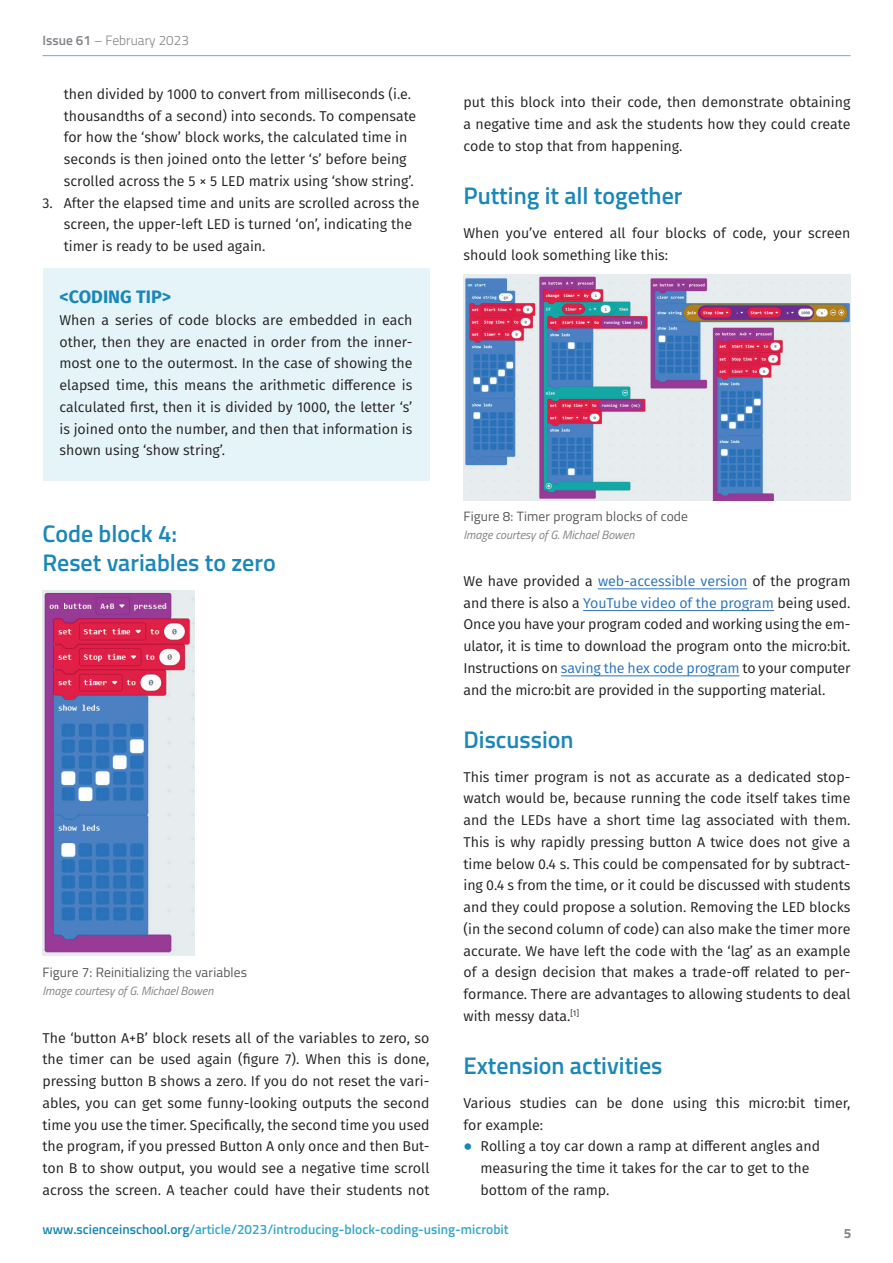
<style>
.page{position:relative;width:893px;height:1263px;background:#fff}
.page>*{position:absolute;margin:0;border:0;box-sizing:border-box;transform-origin:0 0}
.t1{font:600 24px/28.5px "Titillium Web";color:#1b87b8}
.t2{font:700 18px "Fira Sans";color:#1b87b8}
.t3{font:14.25px/21.8px "Fira Sans";color:#231f20;text-align:justify}
.t4{font:600 13.5px "Titillium Web";color:#38a7c9}
.t5{font:13.5px "Titillium Web";letter-spacing:.01em;color:#57585a}
.t6{font:300 13.5px "Titillium Web";color:#808285}
.t7{font:700 13.5px "Titillium Web";color:#808285}
.t8{font:italic 12px "Titillium Web";color:#808285}
.s1{font-weight:600}
.s2{color:#2772b9}
.s3{color:#1b87b8}
</style>
<div class="page">
<hr style="left:43px;top:55px;width:807px;height:1px;background:#57b5d1">
<div style="left:43px;top:268px;width:386px;height:17px;background:#e4f4f9"></div>
<div style="left:43px;top:278px;width:386px;height:30px;background:#e4f4f9"></div>
<div style="left:43px;top:303px;width:386px;height:156px;background:#e4f4f9"></div>
<div style="left:43px;top:455px;width:386px;height:26px;background:#e4f4f9"></div>
<img style="left:43px;top:590px;width:151px;height:366px">
<hr style="left:598px;top:589px;width:149px;height:1px;background:#2772b9">
<hr style="left:583px;top:610px;width:191px;height:1px;background:#2772b9">
<hr style="left:561px;top:676px;width:178px;height:1px;background:#2772b9">
<img style="left:463px;top:274px;width:387px;height:226px">
<p class="t6" style="left:43px;top:31px;width:148px"><span class="s1">Issue 61</span> – February 2023</p>
<p class="t3" style="left:64px;top:83px;width:354px;text-align:left">then divided by 1000 to convert from milliseconds (i.e. thousandths of a second) into seconds. To compensate for how the ‘show’ block works, the calculated time in seconds is then joined onto the letter ‘s’ before being scrolled across the 5 × 5 LED matrix using ‘show string’.</p>
<p class="t3" style="left:64px;top:191px;width:357px;text-align:left;text-indent:-21px">3. After the elapsed time and units are scrolled across the screen, the upper-left LED is turned ‘on’, indicating the timer is ready to be used again.</p>
<p class="t2" style="left:60px;top:282px;width:113px">&lt;CODING TIP&gt;</p>
<p class="t3" style="left:60px;top:309px;width:354px">When a series of code blocks are embedded in each other, then they are enacted in order from the inner&shy;most one to the outermost. In the case of showing the elapsed time, this means the arithmetic difference is calculated first, then it is divided by 1000, the letter ‘s’ is joined onto the number, and then that information is shown using ‘show string’.</p>
<h1 class="t1" style="left:43px;top:518px;width:235px">Code block 4:<br>Reset variables to zero</h1>
<p class="t5" style="left:43px;top:962px;width:206px">Figure 7: Reinitializing the variables</p>
<p class="t8" style="left:43px;top:981px;width:172px">Image courtesy of G. Michael Bowen</p>
<p class="t3" style="left:43px;top:1026px;width:388px">The ‘button A+B’ block resets all of the variables to zero, so the timer can be used again (figure 7). When this is done, pressing button B shows a zero. If you do not reset the vari&shy;ables, you can get some funny-looking outputs the second time you use the timer. Specifically, the second time you used the program, if you pressed Button A only once and then But&shy;ton B to show output, you would see a negative time scroll across the screen. A teacher could have their students not</p>
<p class="t3" style="left:463px;top:91px;width:388px">put this block into their code, then demonstrate obtaining a negative time and ask the students how they could create code to stop that from happening.</p>
<h1 class="t1" style="left:463px;top:180px;width:221px">Putting it all together</h1>
<p class="t3" style="left:463px;top:222px;width:388px">When you’ve entered all four blocks of code, your screen should look something like this:</p>
<p class="t5" style="left:463px;top:506px;width:226px">Figure 8: Timer program blocks of code</p>
<p class="t8" style="left:463px;top:526px;width:172px">Image courtesy of G. Michael Bowen</p>
<p class="t3" style="left:463px;top:570px;width:388px">We have provided a <span class="s2">web-accessible version</span> of the program and there is also a <span class="s2">YouTube video of the program</span> being used.<br>Once you have your program coded and working using the em&shy;ulator, it is time to download the program onto the micro:bit.<br>Instructions on <span class="s2">saving the hex code program</span> to your computer and the micro:bit are provided in the supporting material.</p>
<h1 class="t1" style="left:463px;top:724px;width:112px">Discussion</h1>
<p class="t3" style="left:463px;top:765px;width:388px">This timer program is not as accurate as a dedicated stop&shy;watch would be, because running the code itself takes time and the LEDs have a short time lag associated with them.<br>This is why rapidly pressing button A twice does not give a time below 0.4 s. This could be compensated for by subtract&shy;ing 0.4 s from the time, or it could be discussed with students and they could propose a solution. Removing the LED blocks (in the second column of code) can also make the timer more accurate. We have left the code with the ‘lag’ as an example of a design decision that makes a trade-off related to per&shy;formance. There are advantages to allowing students to deal with messy data.<sup>[1]</sup></p>
<h1 class="t1" style="left:463px;top:1050px;width:200px">Extension activities</h1>
<p class="t3" style="left:463px;top:1092px;width:388px">Various studies can be done using this micro:bit timer,</p>
<p class="t3" style="left:463px;top:1113px;width:81px">for example:</p>
<p class="t3" style="left:463px;top:1135px;width:358px"><span class="s3">⦁</span> Rolling a toy car down a ramp at different angles and</p>
<p class="t3" style="left:480px;top:1157px;width:330px">measuring the time it takes for the car to get to the</p>
<p class="t3" style="left:480px;top:1179px;width:130px">bottom of the ramp.</p>
<p class="t4" style="left:43px;top:1219px;width:468px"><span class="s3">www.scienceinschool.org</span>/article/2023/introducing-block-coding-using-microbit</p>
<p class="t7" style="left:844px;top:1223px;width:9px">5</p>
</div>
